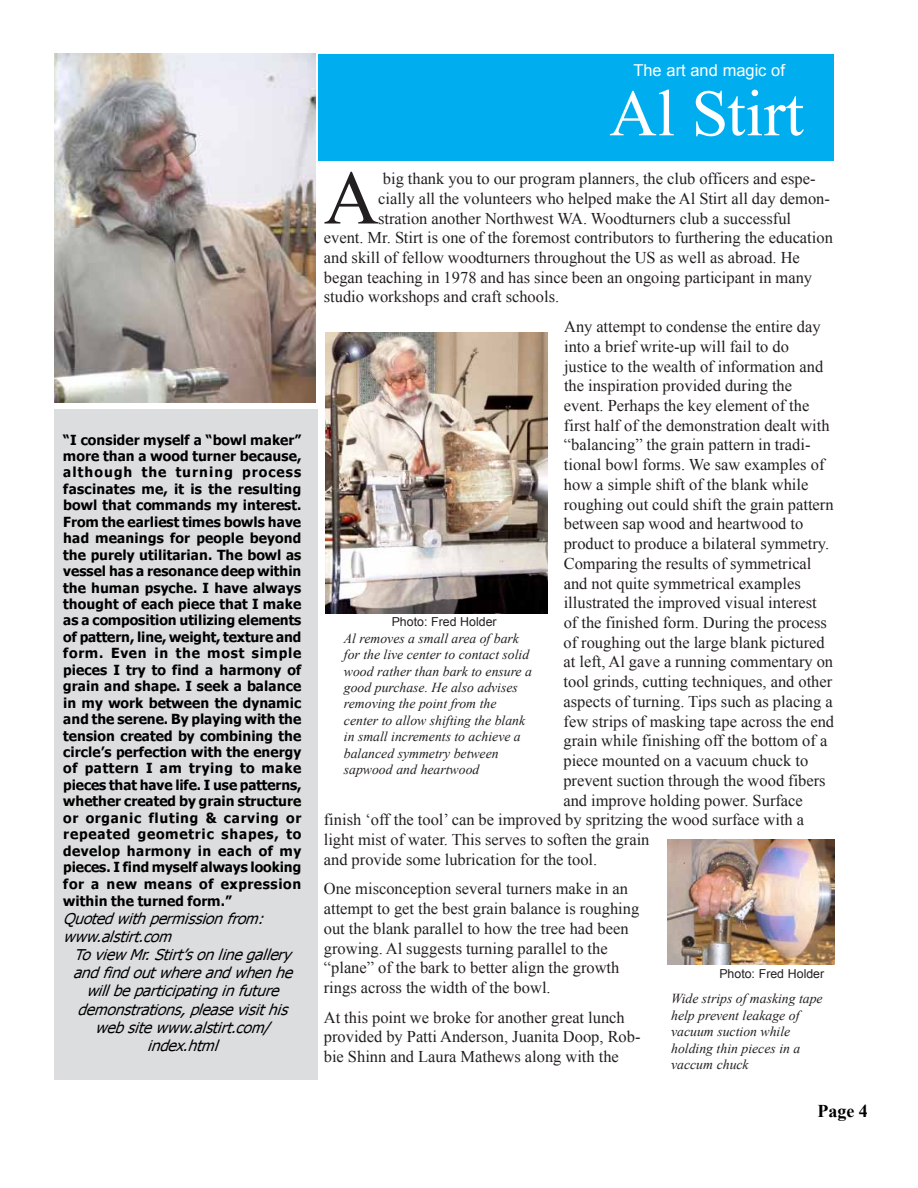
<style>
.page{position:relative;width:918px;height:1188px;background:#fff}
.page>*{position:absolute;margin:0;border:0;box-sizing:border-box;transform-origin:0 0}
.t1{font:76.5px "Times New Roman";color:#231f20}
.t2{font:65.7px "Times New Roman";color:#fff}
.t3{font:700 18px "Times New Roman";color:#000}
.t4{font:16.5px/19.8px "Times New Roman";color:#231f20}
.t5{font:16.5px "Arial";color:#fff}
.t6{font:15px/18.1px "TTBE6 OI00";color:#000}
.t7{font:13.65px/16.5px "TTBE2 O00";letter-spacing:.005em;color:#000;text-align:justify}
.t8{font:italic 13.65px/16.5px "Times New Roman";color:#231f20}
.t9{font:12.3px "Arial";color:#231f20}
</style>
<div class="page">
<div style="left:54px;top:410px;width:264px;height:670px;background:#dcddde"></div>
<div style="left:318px;top:54px;width:516px;height:106px;background:#00aeef"></div>
<img style="left:54px;top:54px;width:262px;height:348px">
<img style="left:325px;top:332px;width:223px;height:281px">
<img style="left:668px;top:840px;width:166px;height:125px">
<p class="t7" style="left:63px;top:432px;width:240px">“I consider myself a “bowl maker” more than a wood turner because, although the turning process fascinates me, it is the resulting bowl that commands my interest.<br>From the earliest times bowls have had meanings for people beyond the purely utilitarian. The bowl as vessel has a resonance deep within the human psyche. I have always thought of each piece that I make as a composition utilizing elements of pattern, line, weight, texture and form. Even in the most simple pieces I try to find a harmony of grain and shape. I seek a balance in my work between the dynamic and the serene. By playing with the tension created by combining the circle’s perfection with the energy of pattern I am trying to make pieces that have life. I use patterns, whether created by grain structure or organic fluting &amp; carving or repeated geometric shapes, to develop harmony in each of my pieces. I find myself always looking for a new means of expression within the turned form.”</p>
<p class="t6" style="left:63px;top:910px;width:201px">Quoted with permission from: www.alstirt.com</p>
<p class="t6" style="left:73px;top:946px;width:220px;text-align:center">To view Mr. Stirt’s on line gallery and find out where and when he will be participating in future demonstrations, please visit his web site www.alstirt.com/ index.html</p>
<p class="t5" style="left:633px;top:60px;width:153px">The art and magic of</p>
<h2 class="t2" style="left:609px;top:69px;width:196px">Al Stirt</h2>
<h1 class="t1" style="left:324px;top:146px;width:57px">A</h1>
<p class="t4" style="left:383px;top:168px;width:434px">big thank you to our program planners, the club officers and espe-</p>
<p class="t4" style="left:378px;top:188px;width:453px">cially all the volunteers who helped make the Al Stirt all day demon-</p>
<p class="t4" style="left:378px;top:208px;width:414px">stration another Northwest WA. Woodturners club a successful</p>
<p class="t4" style="left:324px;top:228px;width:511px">event. Mr. Stirt is one of the foremost contributors to furthering the education</p>
<p class="t4" style="left:324px;top:247px;width:478px">and skill of fellow woodturners throughout the US as well as abroad. He</p>
<p class="t4" style="left:324px;top:267px;width:490px">began teaching in 1978 and has since been an ongoing participant in many</p>
<p class="t4" style="left:324px;top:287px;width:237px">studio workshops and craft schools.</p>
<p class="t4" style="left:564px;top:316px;width:258px">Any attempt to condense the entire day</p>
<p class="t4" style="left:564px;top:336px;width:226px">into a brief write-up will fail to do</p>
<p class="t4" style="left:564px;top:356px;width:261px">justice to the wealth of information and</p>
<p class="t4" style="left:564px;top:376px;width:230px">the inspiration provided during the</p>
<p class="t4" style="left:564px;top:395px;width:247px">event. Perhaps the key element of the</p>
<p class="t4" style="left:564px;top:415px;width:267px">first half of the demonstration dealt with</p>
<p class="t4" style="left:564px;top:435px;width:248px">“balancing” the grain pattern in tradi-</p>
<p class="t4" style="left:564px;top:454px;width:262px">tional bowl forms. We saw examples of</p>
<p class="t4" style="left:564px;top:474px;width:246px">how a simple shift of the blank while</p>
<p class="t4" style="left:564px;top:494px;width:271px">roughing out could shift the grain pattern</p>
<p class="t4" style="left:564px;top:514px;width:241px">between sap wood and heartwood to</p>
<p class="t4" style="left:564px;top:533px;width:267px">product to produce a bilateral symmetry.</p>
<p class="t4" style="left:564px;top:553px;width:249px">Comparing the results of symmetrical</p>
<p class="t4" style="left:564px;top:573px;width:239px">and not quite symmetrical examples</p>
<p class="t4" style="left:564px;top:593px;width:255px">illustrated the improved visual interest</p>
<p class="t4" style="left:564px;top:612px;width:265px">of the finished form. During the process</p>
<p class="t4" style="left:564px;top:632px;width:263px">of roughing out the large blank pictured</p>
<p class="t4" style="left:564px;top:652px;width:271px">at left, Al gave a running commentary on</p>
<p class="t4" style="left:564px;top:672px;width:270px">tool grinds, cutting techniques, and other</p>
<p class="t4" style="left:564px;top:691px;width:271px">aspects of turning. Tips such as placing a</p>
<p class="t4" style="left:564px;top:711px;width:272px">few strips of masking tape across the end</p>
<p class="t4" style="left:563px;top:731px;width:265px">grain while finishing off the bottom of a</p>
<p class="t4" style="left:563px;top:750px;width:246px">piece mounted on a vacuum chuck to</p>
<p class="t4" style="left:563px;top:770px;width:264px">prevent suction through the wood fibers</p>
<p class="t4" style="left:563px;top:790px;width:241px">and improve holding power. Surface</p>
<p class="t4" style="left:324px;top:810px;width:482px">finish ‘off the tool’ can be improved by spritzing the wood surface with a</p>
<p class="t4" style="left:324px;top:829px;width:327px">light mist of water. This serves to soften the grain</p>
<p class="t4" style="left:324px;top:849px;width:275px">and provide some lubrication for the tool.</p>
<p class="t4" style="left:324px;top:879px;width:317px">One misconception several turners make in an attempt to get the best grain balance is roughing out the blank parallel to how the tree had been growing. Al suggests turning parallel to the “plane” of the bark to better align the growth rings across the width of the bowl.</p>
<p class="t4" style="left:324px;top:1007px;width:318px">At this point we broke for another great lunch provided by Patti Anderson, Juanita Doop, Rob&shy;bie Shinn and Laura Mathews along with the</p>
<p class="t9" style="left:392px;top:614px;width:106px">Photo: Fred Holder</p>
<p class="t8" style="left:344px;top:630px;width:190px">Al removes a small area of bark for the live center to contact solid wood rather than bark to ensure a good purchase. He also advises removing the point from the center to allow shifting the blank in small increments to achieve a balanced symmetry between sapwood and heartwood</p>
<p class="t9" style="left:719px;top:965px;width:106px">Photo: Fred Holder</p>
<p class="t8" style="left:671px;top:990px;width:153px">Wide strips of masking tape help prevent leakage of vacuum suction while holding thin pieces in a vaccum chuck</p>
<p class="t3" style="left:817px;top:1099px;width:52px">Page 4</p>
</div>
